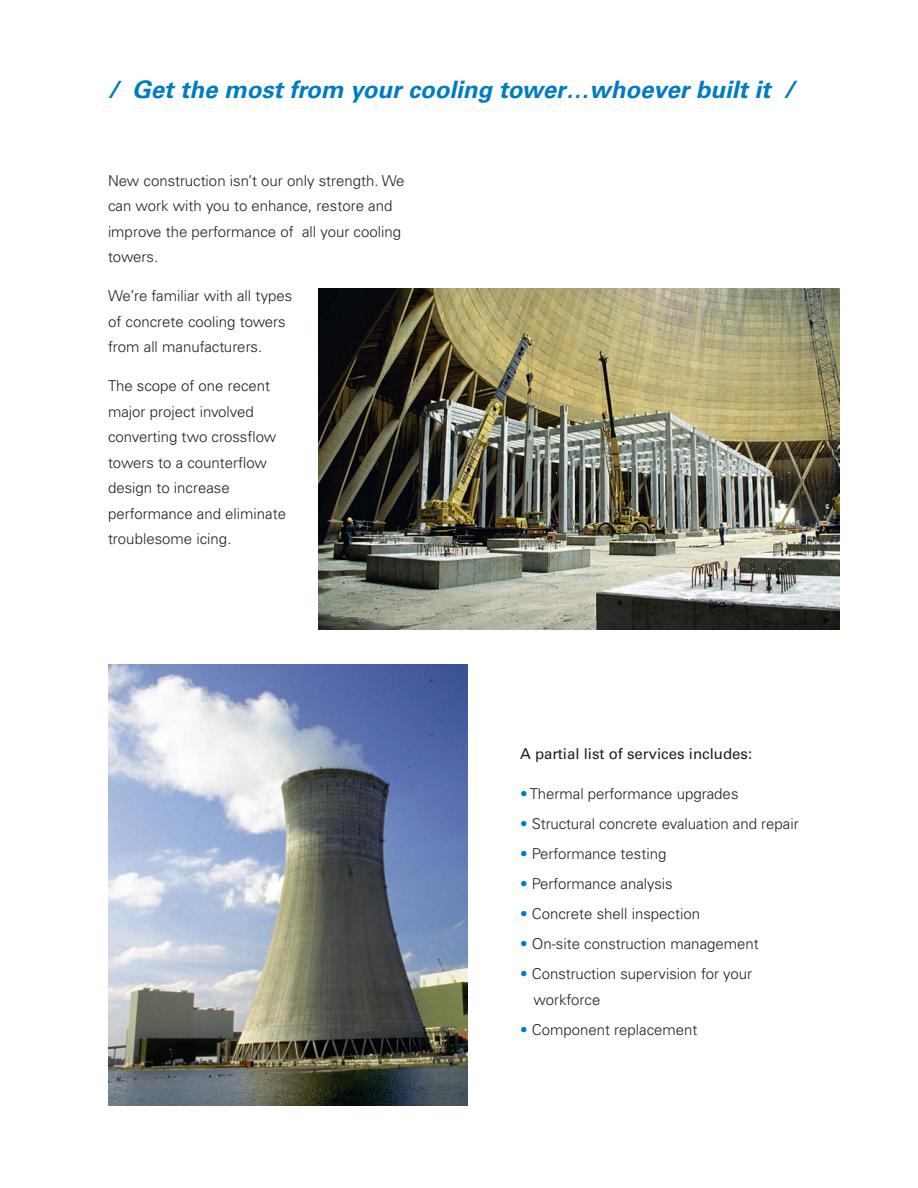
<style>
.page{position:relative;width:918px;height:1188px;background:#fff}
.page>*{position:absolute;margin:0;border:0;box-sizing:border-box;transform-origin:0 0}
.t1{font:italic 700 24px "Univers";color:#007cc2}
.t2{font:300 15px/25.5px "Univers";color:#231f20}
.t3{font:15px "Univers";color:#231f20}
.s1{color:#007cc2}
</style>
<div class="page">
<img style="left:318px;top:288px;width:522px;height:342px">
<img style="left:108px;top:664px;width:360px;height:441px">
<h1 class="t1" style="left:108px;top:76px;width:688px">/ Get the most from your cooling tower…whoever built it /</h1>
<p class="t2" style="left:108px;top:168px;width:298px">New construction isn’t our only strength. We can work with you to enhance, restore and improve the performance of all your cooling towers.</p>
<p class="t2" style="left:108px;top:283px;width:186px">We’re familiar with all types of concrete cooling towers from all manufacturers.</p>
<p class="t2" style="left:108px;top:373px;width:180px">The scope of one recent major project involved converting two crossflow towers to a counterflow design to increase performance and eliminate troublesome icing.</p>
<p class="t3" style="left:520px;top:745px;width:234px">A partial list of services includes:</p>
<p class="t2" style="left:520px;top:781px;width:220px"><span class="s1">•</span> Thermal performance upgrades</p>
<p class="t2" style="left:520px;top:811px;width:280px"><span class="s1">•</span> Structural concrete evaluation and repair</p>
<p class="t2" style="left:520px;top:841px;width:148px"><span class="s1">•</span> Performance testing</p>
<p class="t2" style="left:520px;top:871px;width:154px"><span class="s1">•</span> Performance analysis</p>
<p class="t2" style="left:520px;top:901px;width:182px"><span class="s1">•</span> Concrete shell inspection</p>
<p class="t2" style="left:520px;top:931px;width:240px"><span class="s1">•</span> On-site construction management</p>
<p class="t2" style="left:534px;top:961px;width:220px;text-indent:-14px"><span class="s1">•</span> Construction supervision for your workforce</p>
<p class="t2" style="left:520px;top:1017px;width:179px"><span class="s1">•</span> Component replacement</p>
</div>
